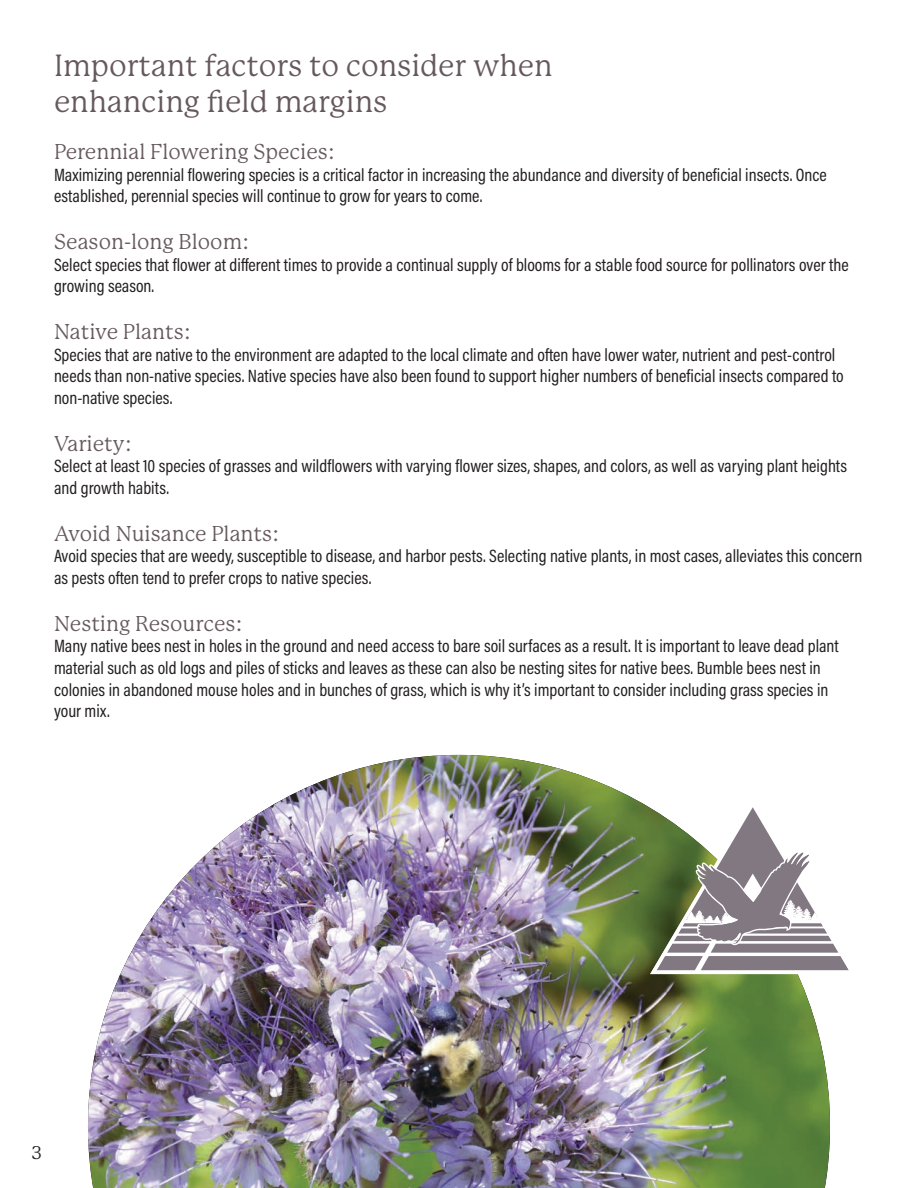
<style>
.page{position:relative;width:918px;height:1188px;background:#fff}
.page>*{position:absolute;margin:0;border:0;box-sizing:border-box;transform-origin:0 0}
.t1{font:30px/36px "P22 Mackinac Pro";color:#66595e}
.t2{font:21px "P22 Mackinac Pro";color:#675a5f}
.t3{font:18px/21.6px "Acumin Pro Cond";color:#231f20}
.t4{font:18px "P22 Mackinac Pro";color:#231f20}
</style>
<div class="page">
<img style="left:88px;top:755px;width:742px;height:433px">
<svg style="left:650px;top:800px;width:199px;height:174px"></svg>
<h1 class="t1" style="left:54px;top:48px;width:500px">Important factors to consider when enhancing field margins</h1>
<p class="t2" style="left:54px;top:140px;width:283px">Perennial Flowering Species:</p>
<p class="t3" style="left:54px;top:163px;width:774px">Maximizing perennial flowering species is a critical factor in increasing the abundance and diversity of beneficial insects. Once established, perennial species will continue to grow for years to come.</p>
<p class="t2" style="left:54px;top:230px;width:197px">Season-long Bloom:</p>
<p class="t3" style="left:54px;top:253px;width:796px">Select species that flower at different times to provide a continual supply of blooms for a stable food source for pollinators over the growing season.</p>
<p class="t2" style="left:54px;top:320px;width:139px">Native Plants:</p>
<p class="t3" style="left:54px;top:343px;width:791px">Species that are native to the environment are adapted to the local climate and often have lower water, nutrient and pest-control needs than non-native species. Native species have also been found to support higher numbers of beneficial insects compared to non-native species.</p>
<p class="t2" style="left:54px;top:432px;width:80px">Variety:</p>
<p class="t3" style="left:54px;top:455px;width:795px">Select at least 10 species of grasses and wildflowers with varying flower sizes, shapes, and colors, as well as varying plant heights and growth habits.</p>
<p class="t2" style="left:54px;top:522px;width:227px">Avoid Nuisance Plants:</p>
<p class="t3" style="left:54px;top:545px;width:810px">Avoid species that are weedy, susceptible to disease, and harbor pests. Selecting native plants, in most cases, alleviates this concern as pests often tend to prefer crops to native species.</p>
<p class="t2" style="left:54px;top:612px;width:190px">Nesting Resources:</p>
<p class="t3" style="left:54px;top:635px;width:786px">Many native bees nest in holes in the ground and need access to bare soil surfaces as a result. It is important to leave dead plant material such as old logs and piles of sticks and leaves as these can also be nesting sites for native bees. Bumble bees nest in colonies in abandoned mouse holes and in bunches of grass, which is why it’s important to consider including grass species in your mix.</p>
<p class="t4" style="left:32px;top:1143px;width:12px">3</p>
</div>
